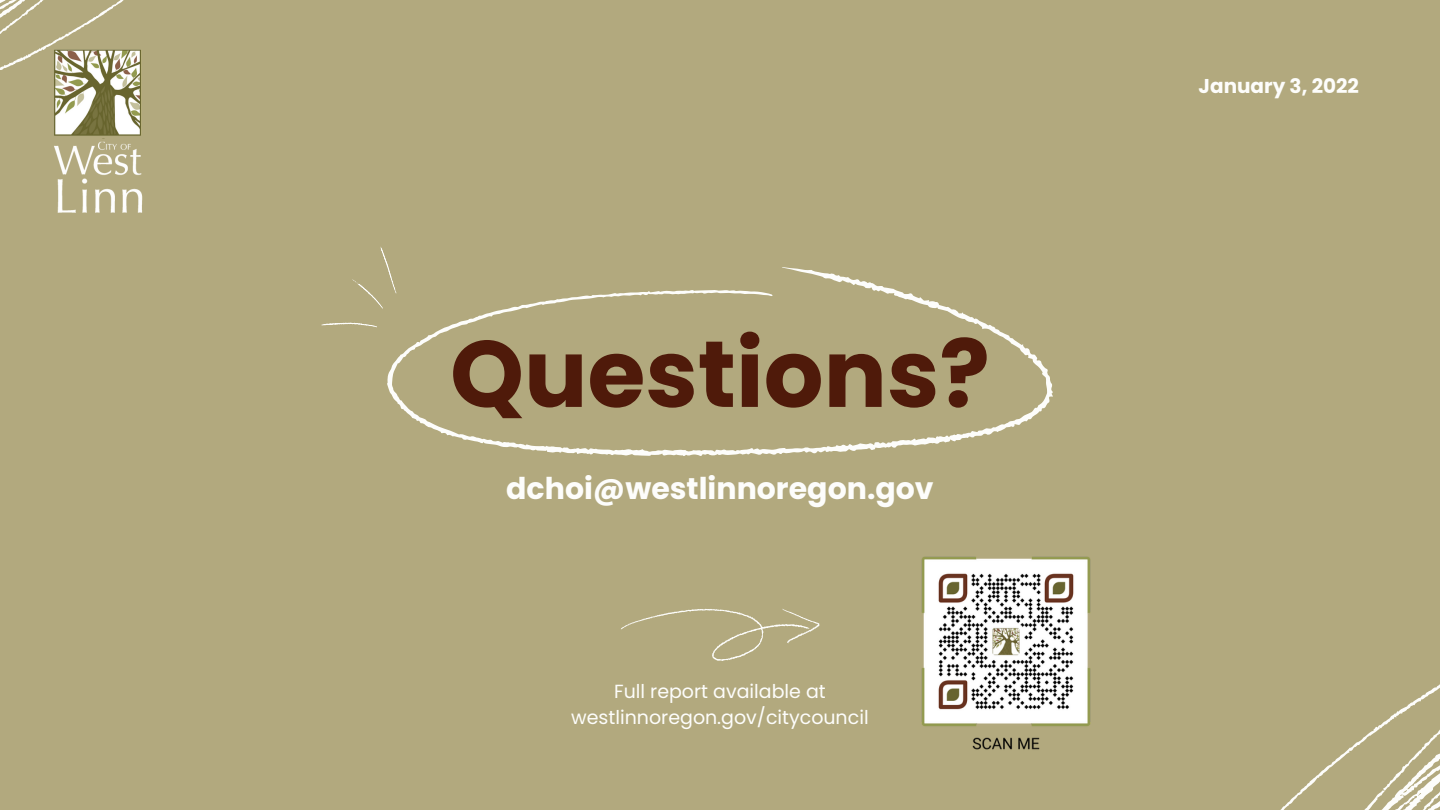
<style>
.page{position:relative;width:1440px;height:810px;background:#b2a97e}
.page>*{position:absolute;margin:0;border:0;box-sizing:border-box;transform-origin:0 0}
.t1{font:700 94px "Poppins";color:#4f1a0a}
.t2{font:700 30px "Poppins";color:#fdfdfb}
.t3{font:700 20px "Poppins";color:#fdfdfb}
.t4{font:19px/26.2px "Poppins";color:#fdfdfb;text-align:center}
</style>
<div class="page">
<svg style="left:1280px;top:684px;width:160px;height:126px"></svg>
<svg style="left:621px;top:609px;width:198px;height:52px"></svg>
<svg style="left:387px;top:267px;width:666px;height:189px"></svg>
<svg style="left:321px;top:247px;width:94px;height:105px"></svg>
<svg style="left:0;top:0;width:124px;height:70px"></svg>
<img style="left:43px;top:37px;width:100px;height:176px">
<img style="left:921px;top:557px;width:170px;height:193px">
<h1 class="t1" style="left:450px;top:308px;width:541px">Questions?</h1>
<h2 class="t2" style="left:506px;top:467px;width:429px">dchoi@westlinnoregon.gov</h2>
<p class="t4" style="left:571px;top:678px;width:299px">Full report available at westlinnoregon.gov/citycouncil</p>
<p class="t3" style="left:1199px;top:72px;width:162px">January 3, 2022</p>
</div>
